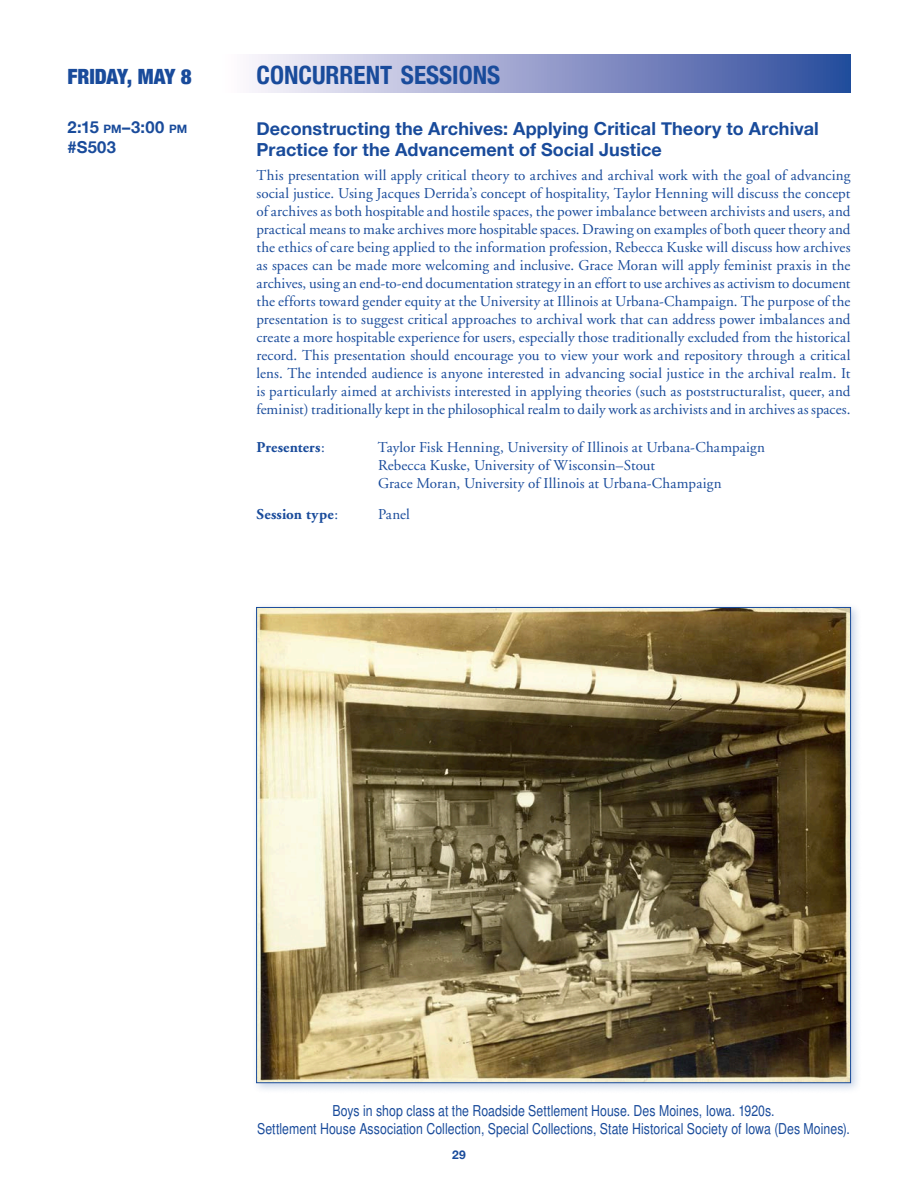
<style>
.page{position:relative;width:918px;height:1188px;background:#fff}
.page>*{position:absolute;margin:0;border:0;box-sizing:border-box;transform-origin:0 0}
.Right_Main_Session_H{font:700 condensed 25.2px "Helvetica Neue";color:#194b9b}
.Right_Main_Session_H-2{font:900 condensed 21px "Helvetica Neue";letter-spacing:-.005em;color:#194b9b}
._00_Session_Name_SpA{font:700 18px/21px "Helvetica Neue";letter-spacing:.005em;color:#194b9b}
._00_Session_Date___T{font:700 16.5px "Helvetica Neue";color:#194b9b}
._00_Session_Date___T-2{font:700 16.5px "Helvetica Neue";color:#194b9b}
._01_ParagraphText_p4{font:15px/18px "Adobe Garamond";letter-spacing:.005em;color:#194b9b;text-align:justify}
.Photo_Credits{font:condensed 15px "Helvetica";letter-spacing:.005em;color:#194b9b}
._04_Instructor_10Pt{font:15px "Adobe Garamond";letter-spacing:.01em;color:#194b9b}
._03_Instructor_10Pt{font:15px "Adobe Garamond";letter-spacing:.005em;color:#194b9b}
._03_Instructor_10Pt-2{font:700 15px "Adobe Garamond";letter-spacing:.01em;color:#194b9b}
.t1{font:700 12px "Helvetica Neue";color:#194b9b}
.s1{font-style:inherit}
.s2{font-size:11.55px}
.s3{font-weight:400}
</style>
<div class="page">
<svg style="left:252px;top:54px;width:598px;height:39px"></svg>
<div style="left:251px;top:602px;width:611px;height:492px;background:#194b9b;opacity:.25"></div>
<img style="left:258px;top:609px;width:591px;height:472px">
<p class="Right_Main_Session_H-2" style="left:68px;top:59px;width:126px">FRIDAY, MAY 8</p>
<p class="Right_Main_Session_H" style="left:256px;top:54px;width:245px">CONCURRENT SESSIONS</p>
<p class="_00_Session_Date___T" style="left:68px;top:114px;width:121px"><span class="s1">2:15</span> <span class="s2">pm</span>–3:00 <span class="s2">pm</span></p>
<p class="_00_Session_Date___T-2" style="left:68px;top:134px;width:50px">#S503</p>
<p class="_00_Session_Name_SpA" style="left:256px;top:118px;width:564px">Deconstructing the Archives: Applying Critical Theory to Archival<br>Practice for the Advancement of Social Justice</p>
<p class="_01_ParagraphText_p4" style="left:256px;top:167px;width:596px">This presentation will apply critical theory to archives and archival work with the goal of advancing social justice. Using Jacques Derrida’s concept of hospitality, Taylor Henning will discuss the concept of archives as both hospitable and hostile spaces, the power imbalance between archivists and users, and practical means to make archives more hospitable spaces. Drawing on examples of both queer theory and the ethics of care being applied to the information profession, Rebecca Kuske will discuss how archives as spaces can be made more welcoming and inclusive. Grace Moran will apply feminist praxis in the archives, using an end-to-end documentation strategy in an effort to use archives as activism to document the efforts toward gender equity at the University at Illinois at Urbana-Champaign. The purpose of the presentation is to suggest critical approaches to archival work that can address power imbalances and create a more hospitable experience for users, especially those traditionally excluded from the historical record. This presentation should encourage you to view your work and repository through a critical lens. The intended audience is anyone interested in advancing social justice in the archival realm. It is particularly aimed at archivists interested in applying theories (such as poststructuralist, queer, and feminist) traditionally kept in the philosophical realm to daily work as archivists and in archives as spaces.</p>
<p class="_03_Instructor_10Pt-2" style="left:256px;top:439px;width:70px">Presenters<span class="s3">:</span></p>
<p class="_03_Instructor_10Pt" style="left:378px;top:439px;width:389px">Taylor Fisk Henning, University of Illinois at Urbana-Champaign</p>
<p class="_04_Instructor_10Pt" style="left:378px;top:457px;width:279px">Rebecca Kuske, University of Wisconsin–Stout</p>
<p class="_04_Instructor_10Pt" style="left:378px;top:475px;width:345px">Grace Moran, University of Illinois at Urbana-Champaign</p>
<p class="_03_Instructor_10Pt-2" style="left:256px;top:506px;width:83px">Session type<span class="s3">:</span></p>
<p class="_03_Instructor_10Pt" style="left:378px;top:506px;width:33px">Panel</p>
<p class="Photo_Credits" style="left:332px;top:1102px;width:444px">Boys in shop class at the Roadside Settlement House. Des Moines, Iowa. 1920s.</p>
<p class="Photo_Credits" style="left:257px;top:1120px;width:594px">Settlement House Association Collection, Special Collections, State Historical Society of Iowa (Des Moines).</p>
<p class="t1" style="left:452px;top:1145px;width:15px">29</p>
</div>
